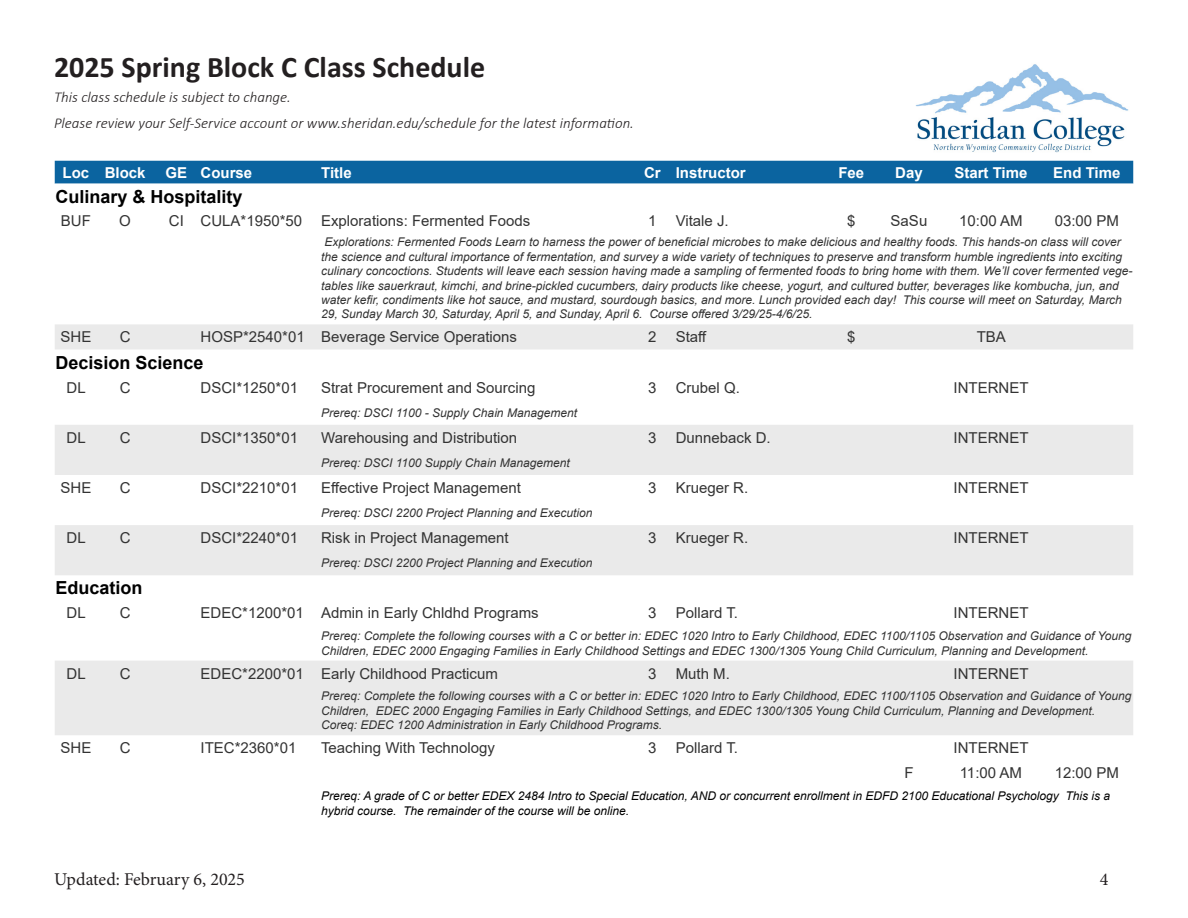
<style>
.page{position:relative;width:1188px;height:918px;background:#fff}
.page>*{position:absolute;margin:0;border:0;box-sizing:border-box;transform-origin:0 0}
.t1{font:700 30px "Calibri";color:#231f20}
.t2{font:700 18px "Arial";color:#000}
.t3{font:18px "Minion Pro";color:#231f20}
.t4{font:15px "Arial";color:#333}
.t5{font:italic 300 15px/25.5px "Calibri";color:#231f20}
.t6{font:700 15px "Arial";color:#fff}
.t7{font:italic 12px/14.4px "Arial";color:#333}
.t8{font:italic 12px/14.4px "Arial";color:#000}
</style>
<div class="page">
<img style="left:911px;top:64px;width:223px;height:97px">
<div style="left:55px;top:161px;width:1078px;height:23px;background:#0b64a0"></div>
<svg style="left:55px;top:324px;width:1078px;height:411px"></svg>
<h1 class="t1" style="left:54px;top:45px;width:433px">2025 Spring Block C Class Schedule</h1>
<p class="t5" style="left:54px;top:84px;width:581px">This class schedule is subject to change.<br>Please review your Self-Service account or www.sheridan.edu/schedule for the latest information.</p>
<p class="t6" style="left:63px;top:162px;width:28px">Loc</p>
<p class="t6" style="left:105px;top:162px;width:42px">Block</p>
<p class="t6" style="left:166px;top:162px;width:23px">GE</p>
<p class="t6" style="left:201px;top:162px;width:53px">Course</p>
<p class="t6" style="left:321px;top:162px;width:32px">Title</p>
<p class="t6" style="left:644px;top:162px;width:18px">Cr</p>
<p class="t6" style="left:676px;top:162px;width:72px">Instructor</p>
<p class="t6" style="left:838px;top:162px;width:27px">Fee</p>
<p class="t6" style="left:895px;top:162px;width:29px">Day</p>
<p class="t6" style="left:954px;top:162px;width:75px">Start Time</p>
<p class="t6" style="left:1053px;top:162px;width:69px">End Time</p>
<p class="t2" style="left:56px;top:184px;width:189px">Culinary &amp; Hospitality</p>
<p class="t4" style="left:61px;top:210px;width:31px">BUF</p>
<p class="t4" style="left:119px;top:210px;width:13px">O</p>
<p class="t4" style="left:169px;top:210px;width:16px">CI</p>
<p class="t4" style="left:201px;top:210px;width:103px">CULA*1950*50</p>
<p class="t4" style="left:321px;top:210px;width:211px">Explorations: Fermented Foods</p>
<p class="t4" style="left:648px;top:210px;width:10px">1</p>
<p class="t4" style="left:676px;top:210px;width:55px">Vitale J.</p>
<p class="t4" style="left:847px;top:210px;width:10px">$</p>
<p class="t4" style="left:891px;top:210px;width:38px">SaSu</p>
<p class="t4" style="left:959px;top:210px;width:65px">10:00 AM</p>
<p class="t4" style="left:1055px;top:210px;width:66px">03:00 PM</p>
<p class="t7" style="left:321px;top:235px;width:813px">Explorations: Fermented Foods Learn to harness the power of beneficial microbes to make delicious and healthy foods. This hands-on class will cover the science and cultural importance of fermentation, and survey a wide variety of techniques to preserve and transform humble ingredients into exciting culinary concoctions. Students will leave each session having made a sampling of fermented foods to bring home with them. We’ll cover fermented vege&shy;tables like sauerkraut, kimchi, and brine-pickled cucumbers, dairy products like cheese, yogurt, and cultured butter, beverages like kombucha, jun, and water kefir, condiments like hot sauce, and mustard, sourdough basics, and more. Lunch provided each day! This course will meet on Saturday, March 29, Sunday March 30, Saturday, April 5, and Sunday, April 6. Course offered 3/29/25-4/6/25.</p>
<p class="t4" style="left:61px;top:327px;width:32px">SHE</p>
<p class="t4" style="left:120px;top:327px;width:12px">C</p>
<p class="t4" style="left:201px;top:327px;width:106px">HOSP*2540*01</p>
<p class="t4" style="left:321px;top:327px;width:197px">Beverage Service Operations</p>
<p class="t4" style="left:648px;top:327px;width:10px">2</p>
<p class="t4" style="left:676px;top:327px;width:33px">Staff</p>
<p class="t4" style="left:847px;top:327px;width:10px">$</p>
<p class="t4" style="left:977px;top:327px;width:31px">TBA</p>
<p class="t2" style="left:56px;top:350px;width:150px">Decision Science</p>
<p class="t4" style="left:67px;top:377px;width:21px">DL</p>
<p class="t4" style="left:120px;top:377px;width:12px">C</p>
<p class="t4" style="left:201px;top:377px;width:99px">DSCI*1250*01</p>
<p class="t4" style="left:321px;top:377px;width:216px">Strat Procurement and Sourcing</p>
<p class="t4" style="left:648px;top:377px;width:10px">3</p>
<p class="t4" style="left:676px;top:377px;width:66px">Crubel Q.</p>
<p class="t4" style="left:954px;top:377px;width:76px">INTERNET</p>
<p class="t7" style="left:321px;top:405px;width:257px">Prereq: DSCI 1100 - Supply Chain Management</p>
<p class="t4" style="left:67px;top:427px;width:21px">DL</p>
<p class="t4" style="left:120px;top:427px;width:12px">C</p>
<p class="t4" style="left:201px;top:427px;width:99px">DSCI*1350*01</p>
<p class="t4" style="left:321px;top:427px;width:198px">Warehousing and Distribution</p>
<p class="t4" style="left:648px;top:427px;width:10px">3</p>
<p class="t4" style="left:676px;top:427px;width:97px">Dunneback D.</p>
<p class="t4" style="left:954px;top:427px;width:76px">INTERNET</p>
<p class="t7" style="left:321px;top:456px;width:250px">Prereq: DSCI 1100 Supply Chain Management</p>
<p class="t4" style="left:61px;top:477px;width:32px">SHE</p>
<p class="t4" style="left:120px;top:477px;width:12px">C</p>
<p class="t4" style="left:201px;top:477px;width:99px">DSCI*2210*01</p>
<p class="t4" style="left:321px;top:477px;width:201px">Effective Project Management</p>
<p class="t4" style="left:648px;top:477px;width:10px">3</p>
<p class="t4" style="left:676px;top:477px;width:74px">Krueger R.</p>
<p class="t4" style="left:954px;top:477px;width:76px">INTERNET</p>
<p class="t7" style="left:321px;top:506px;width:273px">Prereq: DSCI 2200 Project Planning and Execution</p>
<p class="t4" style="left:67px;top:528px;width:21px">DL</p>
<p class="t4" style="left:120px;top:528px;width:12px">C</p>
<p class="t4" style="left:201px;top:528px;width:99px">DSCI*2240*01</p>
<p class="t4" style="left:321px;top:528px;width:189px">Risk in Project Management</p>
<p class="t4" style="left:648px;top:528px;width:10px">3</p>
<p class="t4" style="left:676px;top:528px;width:74px">Krueger R.</p>
<p class="t4" style="left:954px;top:528px;width:76px">INTERNET</p>
<p class="t7" style="left:321px;top:556px;width:273px">Prereq: DSCI 2200 Project Planning and Execution</p>
<p class="t2" style="left:56px;top:575px;width:89px">Education</p>
<p class="t4" style="left:67px;top:603px;width:21px">DL</p>
<p class="t4" style="left:120px;top:603px;width:12px">C</p>
<p class="t4" style="left:201px;top:603px;width:105px">EDEC*1200*01</p>
<p class="t4" style="left:321px;top:603px;width:219px">Admin in Early Chldhd Programs</p>
<p class="t4" style="left:648px;top:603px;width:10px">3</p>
<p class="t4" style="left:676px;top:603px;width:64px">Pollard T.</p>
<p class="t4" style="left:954px;top:603px;width:76px">INTERNET</p>
<p class="t7" style="left:321px;top:629px;width:812px">Prereq: Complete the following courses with a C or better in: EDEC 1020 Intro to Early Childhood, EDEC 1100/1105 Observation and Guidance of Young<br>Children, EDEC 2000 Engaging Families in Early Childhood Settings and EDEC 1300/1305 Young Child Curriculum, Planning and Development.</p>
<p class="t4" style="left:67px;top:663px;width:21px">DL</p>
<p class="t4" style="left:120px;top:663px;width:12px">C</p>
<p class="t4" style="left:201px;top:663px;width:105px">EDEC*2200*01</p>
<p class="t4" style="left:321px;top:663px;width:178px">Early Childhood Practicum</p>
<p class="t4" style="left:648px;top:663px;width:10px">3</p>
<p class="t4" style="left:676px;top:663px;width:56px">Muth M.</p>
<p class="t4" style="left:954px;top:663px;width:76px">INTERNET</p>
<p class="t7" style="left:321px;top:689px;width:812px">Prereq: Complete the following courses with a C or better in: EDEC 1020 Intro to Early Childhood, EDEC 1100/1105 Observation and Guidance of Young<br>Children, EDEC 2000 Engaging Families in Early Childhood Settings, and EDEC 1300/1305 Young Child Curriculum, Planning and Development.<br>Coreq: EDEC 1200 Administration in Early Childhood Programs.</p>
<p class="t4" style="left:61px;top:738px;width:32px">SHE</p>
<p class="t4" style="left:120px;top:738px;width:12px">C</p>
<p class="t4" style="left:201px;top:738px;width:97px">ITEC*2360*01</p>
<p class="t4" style="left:321px;top:738px;width:175px">Teaching With Technology</p>
<p class="t4" style="left:648px;top:738px;width:10px">3</p>
<p class="t4" style="left:676px;top:738px;width:64px">Pollard T.</p>
<p class="t4" style="left:954px;top:738px;width:76px">INTERNET</p>
<p class="t4" style="left:904px;top:763px;width:11px">F</p>
<p class="t4" style="left:960px;top:763px;width:64px">11:00 AM</p>
<p class="t4" style="left:1055px;top:763px;width:66px">12:00 PM</p>
<p class="t8" style="left:321px;top:789px;width:791px">Prereq: A grade of C or better EDEX 2484 Intro to Special Education, AND or concurrent enrollment in EDFD 2100 Educational Psychology This is a hybrid course. The remainder of the course will be online.</p>
<h2 class="t3" style="left:54px;top:867px;width:192px">Updated: February 6, 2025</h2>
<h2 class="t3" style="left:1100px;top:867px;width:10px">4</h2>
</div>
